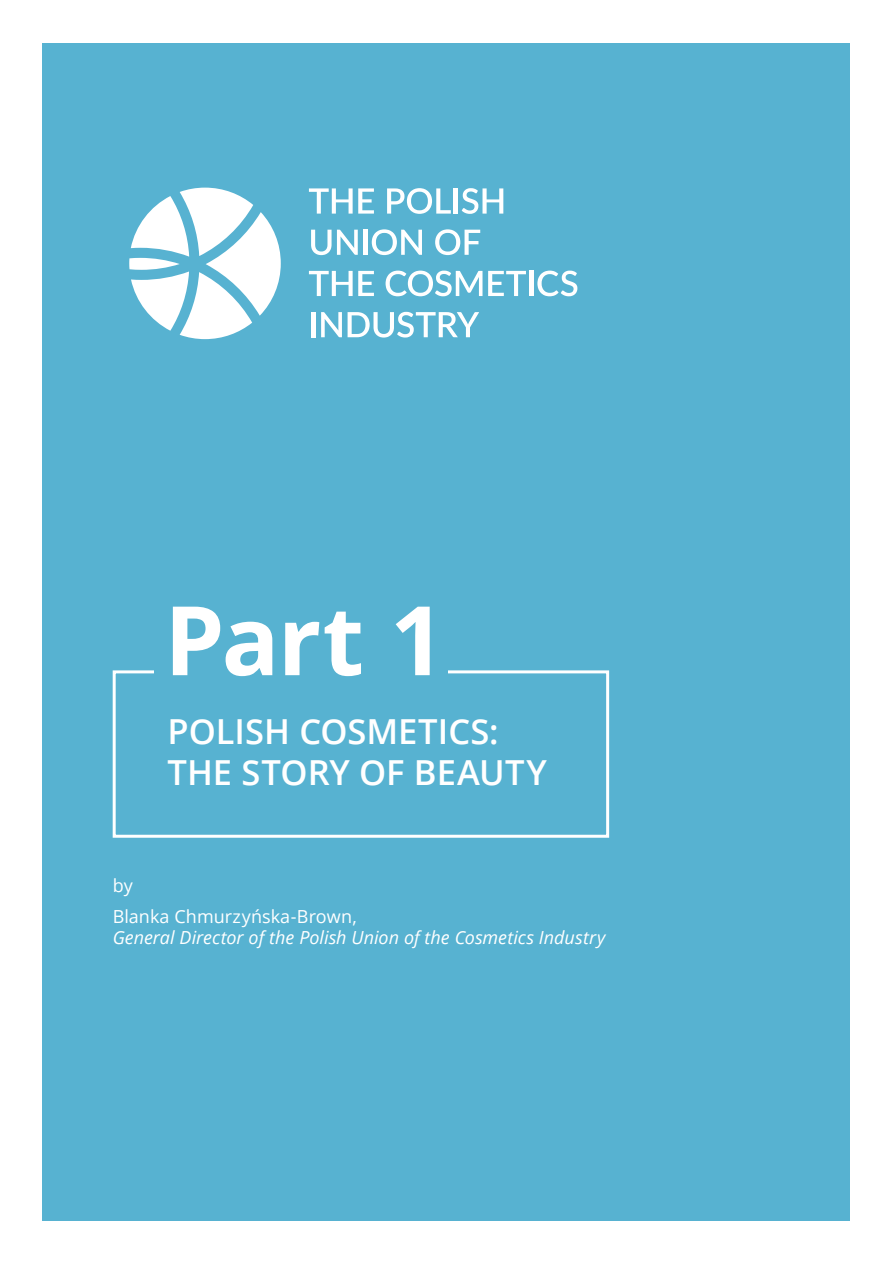
<style>
.page{position:relative;width:893px;height:1263px;background:#fff}
.page>*{position:absolute;margin:0;border:0;box-sizing:border-box;transform-origin:0 0}
.txt{font:700 96px "Open Sans";color:#fff}
.txt-2{font:600 34.5px/41.4px "Open Sans";color:#fff}
.txt-3{font:italic 18px/21.6px "Open Sans";color:#fff}
.txt-4{font:18px "Open Sans";color:#fff}
.s1{font-style:normal}
</style>
<div class="page">
<div style="left:43px;top:43px;width:807px;height:1177px;background:#57b2d1"></div>
<div style="left:113px;top:670px;width:496px;height:168px;border:3px solid #fff"></div>
<div style="left:154px;top:587px;width:294px;height:100px;background:#57b2d1"></div>
<svg style="left:129px;top:188px;width:152px;height:151px"></svg>
<svg style="left:309px;top:188px;width:65px;height:26px"></svg>
<svg style="left:387px;top:188px;width:64px;height:26px"></svg>
<hr style="left:454px;top:188px;width:4px;height:26px;background:#fff">
<svg style="left:462px;top:188px;width:41px;height:26px"></svg>
<svg style="left:311px;top:230px;width:47px;height:25px"></svg>
<hr style="left:363px;top:230px;width:4px;height:25px;background:#fff">
<svg style="left:372px;top:229px;width:50px;height:26px"></svg>
<svg style="left:435px;top:229px;width:45px;height:26px"></svg>
<svg style="left:309px;top:271px;width:65px;height:25px"></svg>
<svg style="left:386px;top:271px;width:96px;height:25px"></svg>
<svg style="left:488px;top:271px;width:38px;height:25px"></svg>
<hr style="left:529px;top:271px;width:4px;height:25px;background:#fff">
<svg style="left:537px;top:271px;width:40px;height:25px"></svg>
<hr style="left:311px;top:312px;width:4px;height:25px;background:#fff">
<svg style="left:321px;top:312px;width:21px;height:25px"></svg>
<svg style="left:348px;top:312px;width:131px;height:26px"></svg>
<p class="txt" style="left:164px;top:572px;width:282px">Part 1</p>
<p class="txt-2" style="left:167px;top:710px;width:381px">POLISH COSMETICS:<br>THE STORY OF BEAUTY</p>
<p class="txt-4" style="left:113px;top:873px;width:22px">by</p>
<p class="txt-3" style="left:113px;top:905px;width:494px"><span class="s1">Blanka Chmurzyńska-Brown,<br></span>General Director of the Polish Union of the Cosmetics Industry</p>
</div>
